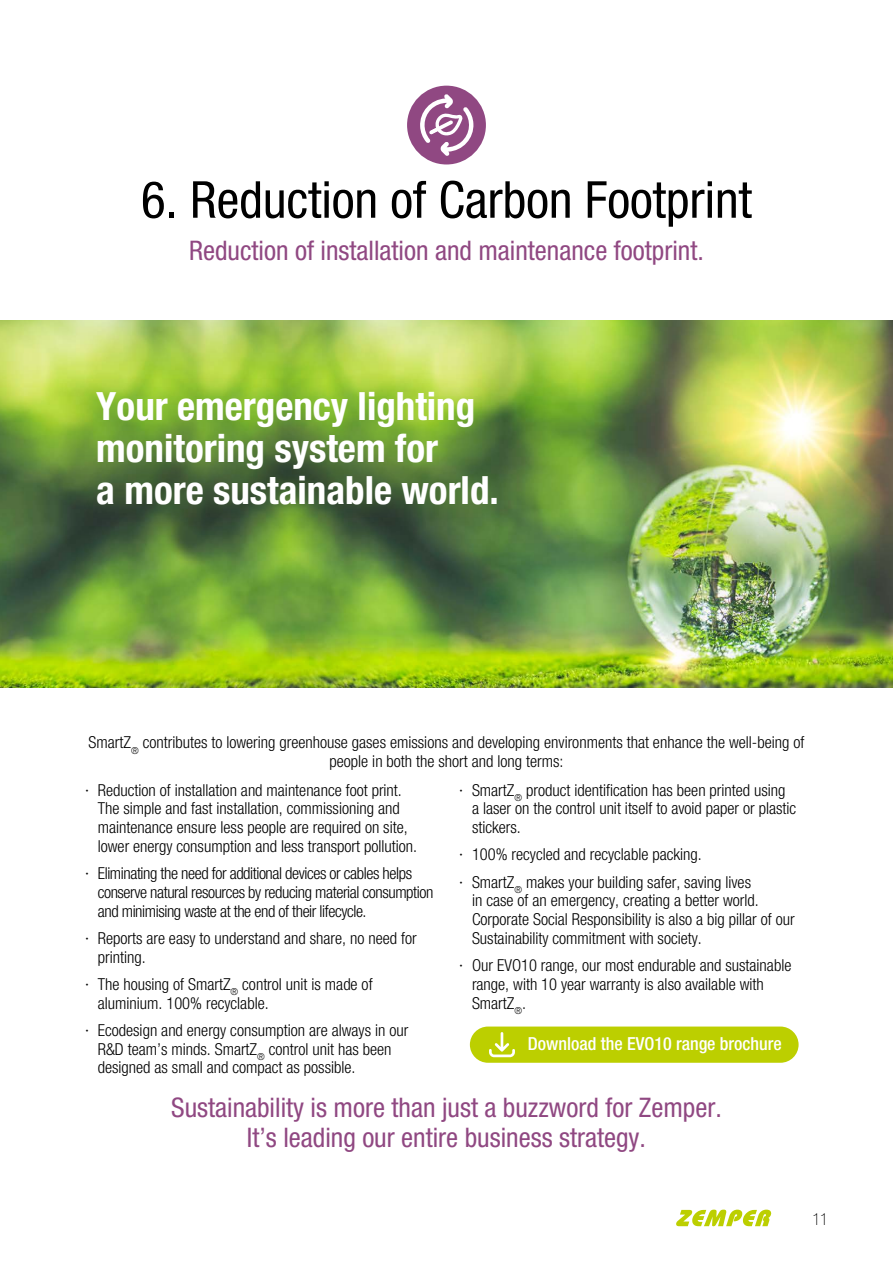
<style>
.page{position:relative;width:893px;height:1263px;background:#fff}
.page>*{position:absolute;margin:0;border:0;box-sizing:border-box;transform-origin:0 0}
.t1{font:51px "Helvetica Neue LT 57 Cn";color:#000}
.t2{font:39px/42px "Helvetica Neue LT 77 Bd Cn";color:#fff}
.t3{font:27px/30px "Helvetica Neue LT 57 Cn";color:#904882;text-align:center}
.t4{font:18px "Helvetica Neue LT 67 Md Cn";color:#fff}
.t5{font:16.5px/18.8px "Helvetica Neue LT 47 Lt Cn";color:#000}
.t6{font:16.5px/18.8px "Helvetica Neue LT 47 Lt Cn";letter-spacing:-.025em;color:#000}
.t7{font:16.5px "Helvetica Neue LT 37 Th Cn";color:#000}
.s1{font-family:"Helvetica Neue LT 57 Cn"}
</style>
<div class="page">
<div style="left:407px;top:86px;width:79px;height:78px;background:#904882;border-radius:50%"></div>
<svg style="left:419px;top:94px;width:55px;height:62px"></svg>
<img style="left:0;top:320px;width:893px;height:367px">
<div style="left:75px;top:369px;width:443px;height:159px;background:#66b32e;opacity:.5"></div>
<div style="left:470px;top:1026px;width:329px;height:37px;background:#bccf00;border-radius:18px"></div>
<svg style="left:489px;top:1032px;width:26px;height:25px"></svg>
<svg style="left:676px;top:1209px;width:95px;height:17px"></svg>
<h1 class="t1" style="left:141px;top:170px;width:612px">6. Reduction of Carbon Footprint</h1>
<h3 class="t3" style="left:189px;top:235px;width:516px">Reduction of installation and maintenance footprint.</h3>
<h2 class="t2" style="left:96px;top:386px;width:404px">Your emergency lighting monitoring system for<br>a more sustainable world.</h2>
<p class="t5" style="left:89px;top:733px;width:717px;text-align:center">SmartZ<sub>®</sub> contributes to lowering greenhouse gases emissions and developing environments that enhance the well-being of people in both the short and long terms:</p>
<p class="t5" style="left:98px;top:780px;width:321px;text-indent:-13px"><span class="s1">·</span> Reduction of installation and maintenance foot print.<br>The simple and fast installation, commissioning and maintenance ensure less people are required on site, lower energy consumption and less transport pollution.</p>
<p class="t6" style="left:98px;top:864px;width:337px;text-indent:-13px"><span class="s1">·</span> Eliminating the need for additional devices or cables helps conserve natural resources by reducing material consumption and minimising waste at the end of their lifecycle.</p>
<p class="t5" style="left:98px;top:929px;width:320px;text-indent:-13px"><span class="s1">·</span> Reports are easy to understand and share, no need for printing.</p>
<p class="t5" style="left:98px;top:975px;width:276px;text-indent:-13px"><span class="s1">·</span> The housing of SmartZ<sub>®</sub> control unit is made of aluminium. 100% recyclable.</p>
<p class="t5" style="left:98px;top:1021px;width:312px;text-indent:-13px"><span class="s1">·</span> Ecodesign and energy consumption are always in our<br>R&amp;D team’s minds. SmartZ<sub>®</sub> control unit has been designed as small and compact as possible.</p>
<p class="t5" style="left:472px;top:780px;width:326px;text-indent:-13px"><span class="s1">·</span> SmartZ<sub>®</sub> product identification has been printed using a laser on the control unit itself to avoid paper or plastic stickers.</p>
<p class="t5" style="left:459px;top:841px;width:293px;line-height:27.3px"><span class="s1">·</span> 100% recycled and recyclable packing.<br><span class="s1">·</span> SmartZ<sub>®</sub> makes your building safer, saving lives</p>
<p class="t5" style="left:472px;top:891px;width:324px">in case of an emergency, creating a better world.<br>Corporate Social Responsibility is also a big pillar of our<br>Sustainability commitment with society.</p>
<p class="t5" style="left:472px;top:956px;width:321px;text-indent:-13px"><span class="s1">·</span> Our EVO10 range, our most endurable and sustainable range, with 10 year warranty is also available with<br>SmartZ<sub>®</sub>.</p>
<p class="t4" style="left:528px;top:1033px;width:256px">Download the EVO10 range brochure</p>
<h3 class="t3" style="left:171px;top:1092px;width:552px">Sustainability is more than just a buzzword for Zemper.<br>It’s leading our entire business strategy.</h3>
<p class="t7" style="left:812px;top:1210px;width:17px">11</p>
</div>
